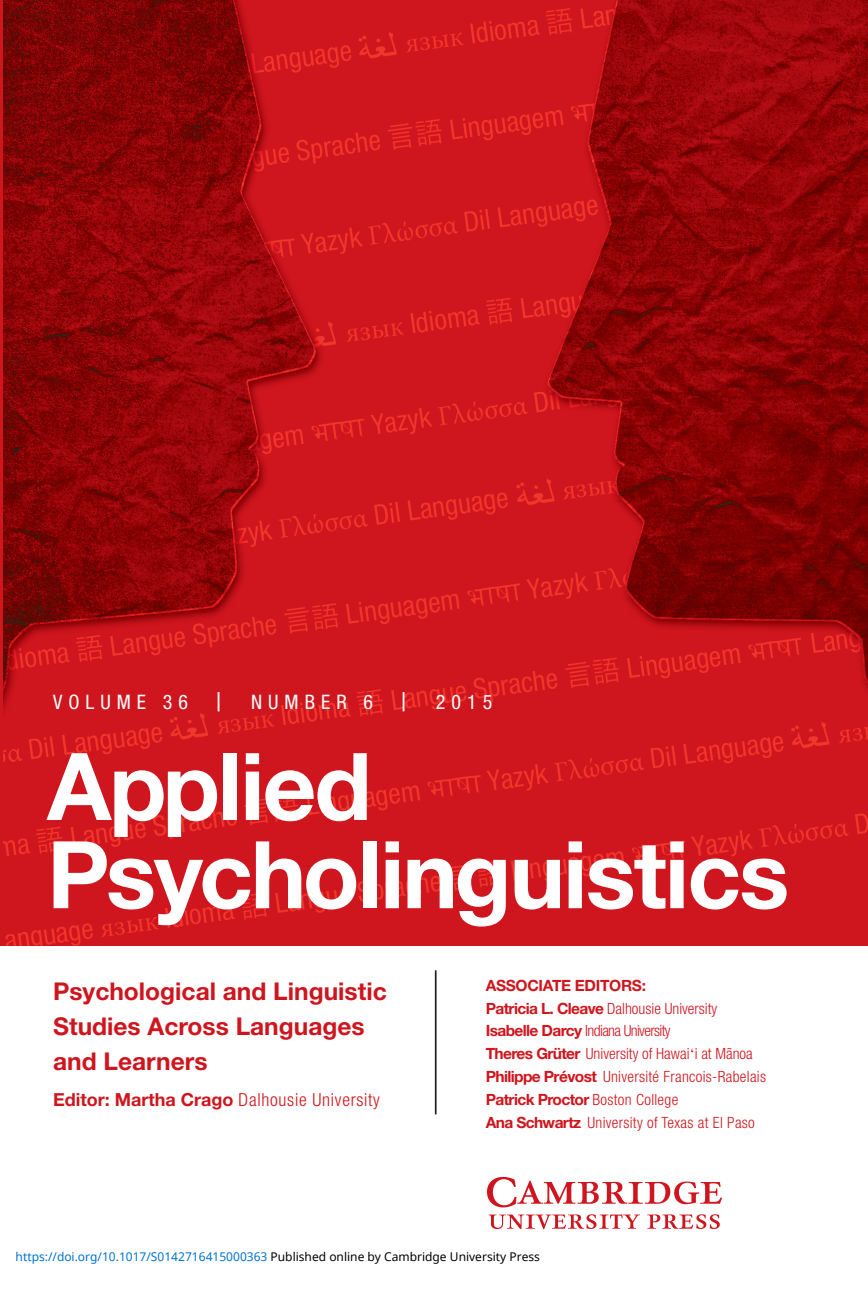
<style>
.page{position:relative;width:868px;height:1290px;background:#fff}
.page>*{position:absolute;margin:0;border:0;box-sizing:border-box;transform-origin:0 0}
.t1{font:700 93.6px/88.2px "Helvetica Neue";letter-spacing:-.02em;color:#fff}
.t2{font:700 24.4px/35px "Helvetica Neue";color:#cf151d}
.t3{font:condensed 20px "Helvetica Neue";letter-spacing:.3em;color:#fff}
.t4{font:300 condensed 18px "Helvetica Neue";letter-spacing:.04em;color:#cf151d}
.t5{font:300 condensed 15.6px/22.8px "Helvetica Neue";color:#cf151d}
.t6{font:12px "Noto Sans";color:#0172cf}
.s1{font-size:26px}
.s2{font-weight:700;font-stretch:normal}
.s3{font-family:"Times";font-weight:400;font-stretch:normal}
.s4{color:#000}
</style>
<div class="page">
<hr style="left:0;top:0;width:3px;height:946px;background:#cf151d">
<img style="left:3px;top:0;width:864px;height:946px">
<hr style="left:434px;top:970px;width:2px;height:144px;background:#231f20">
<svg style="left:487px;top:1177px;width:234px;height:53px"></svg>
<p class="t3" style="left:53px;top:694px;width:170px">VOLUME 36 <span class="s1">|</span></p>
<p class="t3" style="left:251px;top:694px;width:157px">NUMBER 6 <span class="s1">|</span></p>
<p class="t3" style="left:436px;top:694px;width:58px">2015</p>
<h1 class="t1" style="left:47px;top:751px;width:743px">Applied<br>Psycholinguistics</h1>
<h2 class="t2" style="left:53px;top:976px;width:335px">Psychological and Linguistic<br>Studies Across Languages and Learners</h2>
<p class="t4" style="left:53px;top:1093px;width:328px"><span class="s2">Editor: Martha Crago</span> Dalhousie University</p>
<p class="t5" style="left:485px;top:975px;width:282px"><span class="s2">ASSOCIATE EDITORS:<br>Patricia L. Cleave</span> Dalhousie University <span class="s2">Isabelle Darcy</span> Indiana University<br><span class="s2">Theres Grüter</span> University of Hawai<span class="s3">‘</span>i at Mãnoa <span class="s2">Philippe Prévost</span> Université Francois-Rabelais <span class="s2">Patrick Proctor</span> Boston College<br><span class="s2">Ana Schwartz</span> University of Texas at El Paso</p>
<p class="t6" style="left:16px;top:1248px;width:525px">https://doi.org/10.1017/S0142716415000363 <span class="s4">Published online by Cambridge University Press</span></p>
</div>
